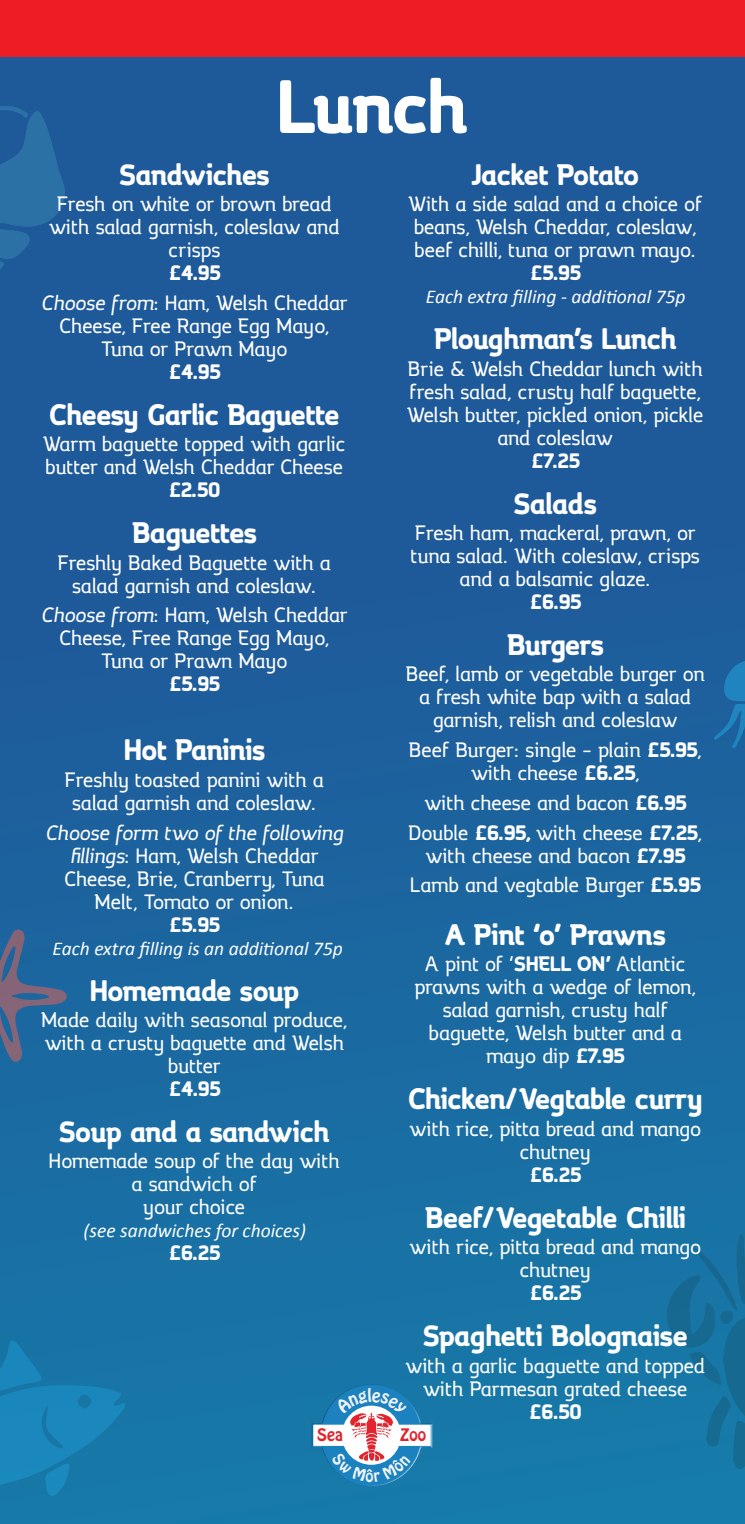
<style>
.page{position:relative;width:745px;height:1524px;background:#fff}
.page>*{position:absolute;margin:0;border:0;box-sizing:border-box;transform-origin:0 0}
.t1{font:700 70.5px "Margot";letter-spacing:-.03em;color:#fff}
.t2{font:700 27.75px "Margot";letter-spacing:-.025em;color:#fff}
.t3{font:19.5px/23px "Margot";letter-spacing:-.025em;color:#fff;text-align:center}
.t4{font:italic 19.5px "Calibri";color:#fff}
.t5{font:700 19.5px "Margot";color:#fff}
.t6{font:15.25px "Hobo Std";color:#e1242d}
.s1{font-weight:700}
.s2{font-style:italic}
</style>
<div class="page">
<div style="left:0;top:10px;width:744px;height:1514px;background:linear-gradient(to bottom,#205196,#1777a7)"></div>
<svg style="left:664px;top:1234px;width:80px;height:235px;background:#1673a0"></svg>
<svg style="left:0;top:1340px;width:126px;height:157px;background:#187eb1"></svg>
<svg style="left:0;top:105px;width:69px;height:169px;background:#2565a0"></svg>
<div style="left:0;top:0;width:744px;height:57px;background:#ee1d23"></div>
<svg style="left:0;top:929px;width:68px;height:133px;background:#386694"></svg>
<svg style="left:713px;top:659px;width:31px;height:93px;background:#1d6ca8"></svg>
<div style="left:311px;top:1384px;width:123px;height:102px;background:#231f20;opacity:.75"></div>
<svg style="left:331px;top:1388px;width:79px;height:94px"></svg>
<h1 class="t1" style="left:277px;top:54px;width:193px">Lunch</h1>
<h2 class="t2" style="left:120px;top:154px;width:151px">Sandwiches</h2>
<p class="t3" style="left:49px;top:192px;width:292px">Fresh on white or brown bread with salad garnish, coleslaw and crisps</p>
<p class="t3" style="left:42px;top:258px;width:308px;line-height:29.8px"><span class="s1">£4.95<br></span><span class="s2">Choose from</span>: Ham, Welsh Cheddar</p>
<p class="t3" style="left:60px;top:314px;width:271px">Cheese, Free Range Egg Mayo,<br>Tuna or Prawn Mayo</p>
<p class="t5" style="left:169px;top:357px;width:53px">£4.95</p>
<h2 class="t2" style="left:50px;top:394px;width:292px">Cheesy Garlic Baguette</h2>
<p class="t3" style="left:43px;top:432px;width:304px;text-align:left">Warm baguette topped with garlic butter and Welsh Cheddar Cheese</p>
<p class="t5" style="left:169px;top:475px;width:53px">£2.50</p>
<h2 class="t2" style="left:132px;top:512px;width:126px">Baguettes</h2>
<p class="t3" style="left:58px;top:551px;width:274px">Freshly Baked Baguette with a salad garnish and coleslaw.</p>
<p class="t3" style="left:42px;top:603px;width:308px"><span class="s2">Choose from</span>: Ham, Welsh Cheddar<br>Cheese, Free Range Egg Mayo,<br>Tuna or Prawn Mayo</p>
<p class="t5" style="left:169px;top:669px;width:52px">£5.95</p>
<h2 class="t2" style="left:124px;top:729px;width:143px">Hot Paninis</h2>
<p class="t3" style="left:65px;top:768px;width:260px">Freshly toasted panini with a salad garnish and coleslaw.</p>
<p class="t3" style="left:46px;top:820px;width:299px"><span class="s2">Choose form two of the following fillings</span>: Ham, Welsh Cheddar<br>Cheese, Brie, Cranberry, Tuna<br>Melt, Tomato or onion.</p>
<p class="t5" style="left:169px;top:910px;width:52px">£5.95</p>
<p class="t4" style="left:53px;top:936px;width:292px">Each extra filling is an additional 75p</p>
<h2 class="t2" style="left:90px;top:969px;width:211px">Homemade soup</h2>
<p class="t3" style="left:42px;top:1008px;width:307px">Made daily with seasonal produce, with a crusty baguette and Welsh butter</p>
<p class="t5" style="left:169px;top:1074px;width:53px">£4.95</p>
<h2 class="t2" style="left:60px;top:1111px;width:272px">Soup and a sandwich</h2>
<p class="t3" style="left:49px;top:1149px;width:292px">Homemade soup of the day with a sandwich of<br>your choice</p>
<p class="t4" style="left:83px;top:1219px;width:224px">(see sandwiches for choices)</p>
<p class="t5" style="left:169px;top:1238px;width:53px">£6.25</p>
<h2 class="t2" style="left:472px;top:154px;width:169px">Jacket Potato</h2>
<p class="t3" style="left:408px;top:192px;width:295px;text-align:left">With a side salad and a choice of beans, Welsh Cheddar, coleslaw, beef chilli, tuna or prawn mayo.</p>
<p class="t5" style="left:530px;top:258px;width:52px">£5.95</p>
<p class="t4" style="left:425px;top:284px;width:261px">Each extra filling - additional 75p</p>
<h2 class="t2" style="left:434px;top:318px;width:244px">Ploughman’s Lunch</h2>
<p class="t3" style="left:407px;top:356px;width:298px">Brie &amp; Welsh Cheddar lunch with fresh salad, crusty half baguette,<br>Welsh butter, pickled onion, pickle and coleslaw</p>
<p class="t5" style="left:531px;top:446px;width:50px">£7.25</p>
<h2 class="t2" style="left:514px;top:482px;width:84px">Salads</h2>
<p class="t3" style="left:411px;top:521px;width:290px">Fresh ham, mackeral, prawn, or tuna salad. With coleslaw, crisps and a balsamic glaze.</p>
<p class="t5" style="left:529px;top:587px;width:53px">£6.95</p>
<h2 class="t2" style="left:507px;top:624px;width:98px">Burgers</h2>
<p class="t3" style="left:406px;top:662px;width:300px">Beef, lamb or vegetable burger on a fresh white bap with a salad garnish, relish and coleslaw</p>
<p class="t3" style="left:409px;top:738px;width:294px">Beef Burger: single – plain <span class="s1">£5.95</span>, with cheese <span class="s1">£6.25</span>,</p>
<p class="t3" style="left:408px;top:787px;width:295px;line-height:29.8px">with cheese and bacon <span class="s1">£6.95<br></span>Double <span class="s1">£6.95,</span> with cheese <span class="s1">£7.25</span>,</p>
<p class="t3" style="left:410px;top:840px;width:292px;line-height:29.8px">with cheese and bacon <span class="s1">£7.95<br></span>Lamb and vegtable Burger <span class="s1">£5.95</span></p>
<h2 class="t2" style="left:445px;top:914px;width:222px">A Pint ‘o’ Prawns</h2>
<p class="t3" style="left:414px;top:952px;width:283px">A pint of ‘<span class="s1">SHELL ON’</span> Atlantic prawns with a wedge of lemon, salad garnish, crusty half baguette, Welsh butter and a mayo dip <span class="s1">£7.95</span></p>
<h2 class="t2" style="left:408px;top:1078px;width:296px">Chicken/Vegtable curry</h2>
<p class="t3" style="left:409px;top:1117px;width:293px">with rice, pitta bread and mango chutney</p>
<p class="t5" style="left:530px;top:1160px;width:53px">£6.25</p>
<h2 class="t2" style="left:425px;top:1197px;width:262px">Beef/Vegetable Chilli</h2>
<p class="t3" style="left:409px;top:1235px;width:293px">with rice, pitta bread and mango chutney</p>
<p class="t5" style="left:530px;top:1278px;width:53px">£6.25</p>
<h2 class="t2" style="left:423px;top:1315px;width:266px">Spaghetti Bolognaise</h2>
<p class="t3" style="left:405px;top:1353px;width:301px">with a garlic baguette and topped with Parmesan grated cheese</p>
<p class="t5" style="left:529px;top:1396px;width:54px">£6.50</p>
<p class="t6" style="left:317px;top:1424px;width:27px">Sea</p>
<p class="t6" style="left:400px;top:1424px;width:27px">Zoo</p>
</div>
